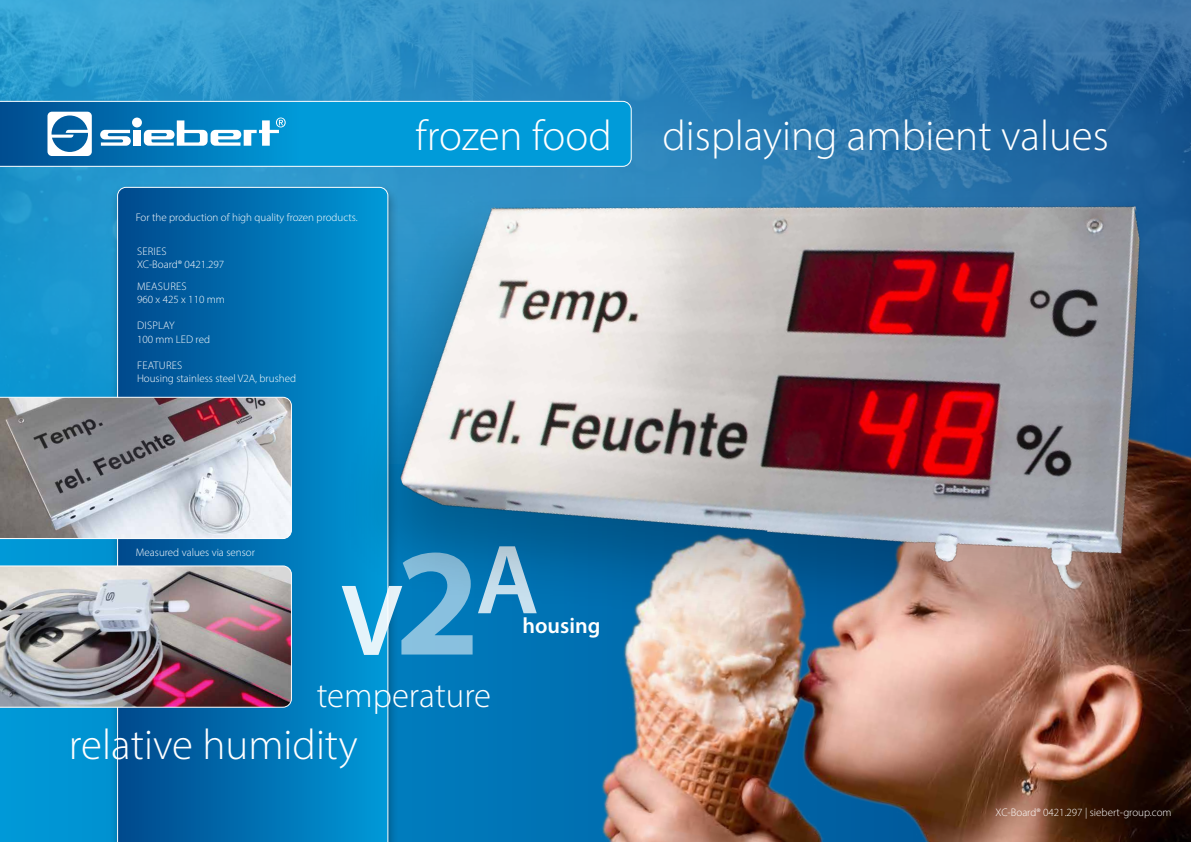
<style>
.page{position:relative;width:1191px;height:842px;background:#fff}
.page>*{position:absolute;margin:0;border:0;box-sizing:border-box;transform-origin:0 0}
.t1{font:600 102.3px "Myriad Pro";color:#fff}
.t2{font:300 43px "Myriad Pro";color:#fff}
.t3{font:300 34.9px "Myriad Pro";color:#fff}
.t4{font:600 22.1px "Myriad Pro";color:#fff}
.t5{font:300 11px/13.2px "Myriad Pro";color:#fff}
.s1{font-weight:700;font-size:154.3px}
</style>
<div class="page">
<img style="left:0;top:0;width:1191px;height:101px">
<img style="left:0;top:167px;width:1191px;height:675px">
<svg style="left:0;top:101px;width:331px;height:66px;background:#0a7cba"></svg>
<div style="left:109px;top:183px;width:290px;height:659px;background:#000;opacity:.34"></div>
<svg style="left:117px;top:187px;width:271px;height:655px;background:#026dae"></svg>
<img style="left:331px;top:21px;width:860px;height:761px">
<svg style="left:47px;top:112px;width:45px;height:44px"></svg>
<svg style="left:100px;top:130px;width:31px;height:16px"></svg>
<div style="left:133px;top:130px;width:8px;height:16px;background:#fff"></div>
<div style="left:132px;top:118px;width:10px;height:9px;background:#fff;border-radius:50%"></div>
<svg style="left:144px;top:118px;width:142px;height:28px"></svg>
<svg style="left:0;top:397px;width:292px;height:142px;background:#a8a7ac"></svg>
<img style="left:0;top:566px;width:292px;height:141px">
<p class="t5" style="left:136px;top:211px;width:223px">For the production of high quality frozen products.</p>
<p class="t5" style="left:137px;top:245px;width:89px">SERIES<br>XC-Board® 0421.297</p>
<p class="t5" style="left:137px;top:279px;width:89px">MEASURES<br>960 x 425 x 110 mm</p>
<p class="t5" style="left:137px;top:319px;width:74px">DISPLAY<br>100 mm LED red</p>
<p class="t5" style="left:137px;top:359px;width:160px">FEATURES<br>Housing stainless steel V2A, brushed</p>
<h2 class="t2" style="left:415px;top:110px;width:695px">frozen food displaying ambient values</h2>
<p class="t5" style="left:136px;top:545px;width:120px">Measured values via sensor</p>
<h1 class="t1" style="left:341px;top:555px;width:199px">V<span class="s1">2</span><sup>A</sup></h1>
<h3 class="t4" style="left:522px;top:612px;width:79px">housing</h3>
<h3 class="t3" style="left:317px;top:675px;width:176px">temperature</h3>
<h2 class="t2" style="left:69px;top:719px;width:290px">relative humidity</h2>
<p class="t5" style="left:995px;top:806px;width:177px">XC-Board® 0421.297 | siebert-group.com</p>
</div>
